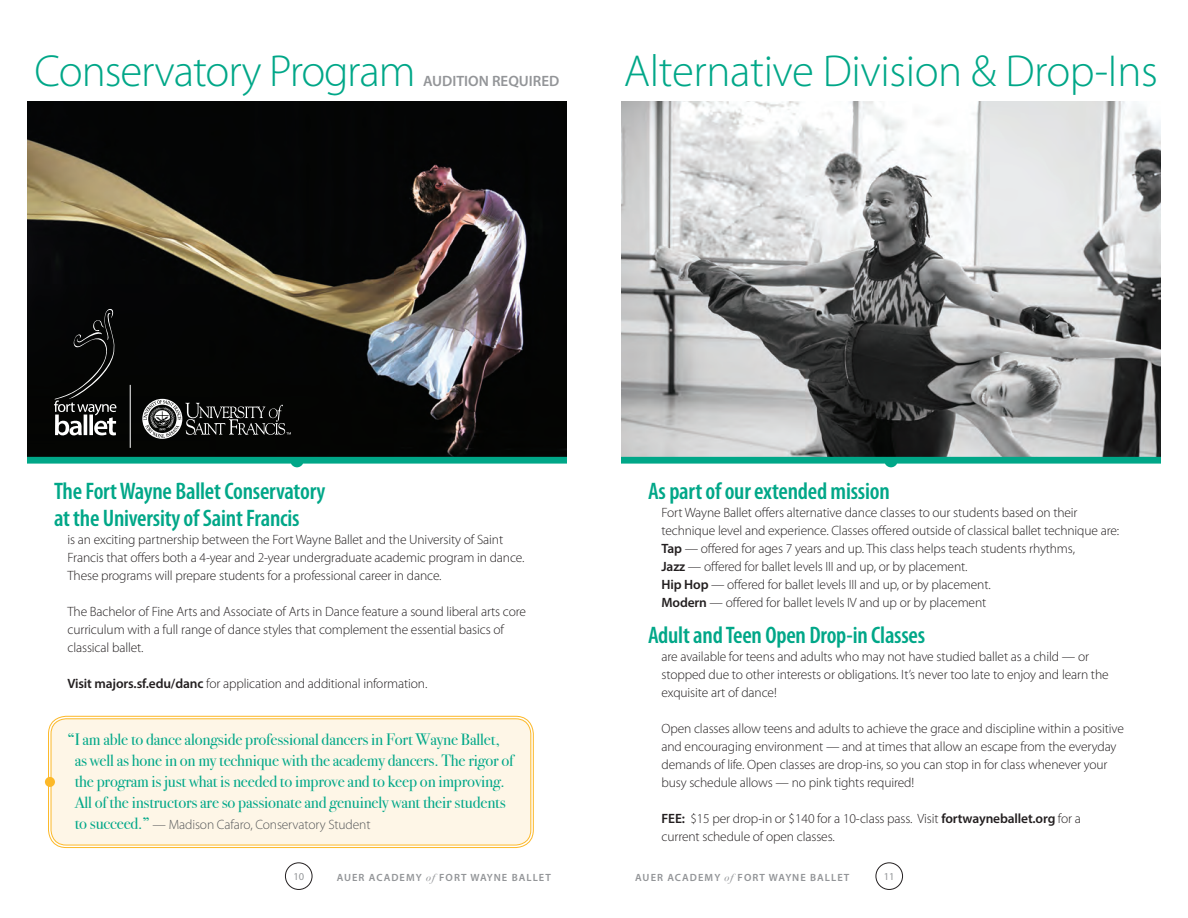
<style>
.page{position:relative;width:1188px;height:918px;background:#fff}
.page>*{position:absolute;margin:0;border:0;box-sizing:border-box;transform-origin:0 0}
.t1{font:300 45px "Myriad Pro";letter-spacing:-.01em;color:#00a788}
.t2{font:600 condensed 24px/27px "Myriad Pro";letter-spacing:-.01em;color:#00a788}
.t3{font:16.5px/21px "Bodoni Svty Two ITCTT";letter-spacing:-.01em;color:#00a788}
.t4{font:600 15px "Myriad Pro";color:#939598}
.t5{font:300 13.5px/18px "Myriad Pro";letter-spacing:-.01em;color:#231f20}
.t6{font:300 13.5px "Myriad Pro";letter-spacing:-.01em;color:#555759}
.t7{font:600 10.5px "Myriad Pro";letter-spacing:.1em;color:#939598}
.t8{font:10.5px "Myriad Pro";color:#939598}
.s1{font-weight:600}
.s2{font-family:"Bodoni Svty Two ITCTT";font-weight:400;font-size:16.5px;color:#00a788}
.s3{font-family:"Bodoni Svty Two ITCTT Book Ita";font-weight:400}
</style>
<div class="page">
<div style="left:876px;top:863px;width:27px;height:27px;border:1px solid #231f20;border-radius:50%"></div>
<div style="left:285px;top:863px;width:27px;height:27px;border:1px solid #231f20;border-radius:50%"></div>
<div style="left:49px;top:716px;width:484px;height:132px;background:#fef6e7;border-radius:18px"></div>
<div style="left:48px;top:716px;width:486px;height:132px;border:1px solid #fcb828;border-radius:18px"></div>
<div style="left:51px;top:719px;width:480px;height:126px;border:1px solid #fcb828;border-radius:15px"></div>
<img style="left:27px;top:102px;width:540px;height:355px">
<svg style="left:27px;top:457px;width:540px;height:10px"></svg>
<hr style="left:130px;top:385px;width:1px;height:63px;background:#fff">
<svg style="left:54px;top:309px;width:62px;height:128px;background:#262727"></svg>
<svg style="left:142px;top:399px;width:149px;height:40px;background:#3b3b3a"></svg>
<img style="left:621px;top:102px;width:540px;height:355px">
<svg style="left:621px;top:457px;width:540px;height:10px"></svg>
<div style="left:45px;top:777px;width:10px;height:10px;background:#fcb828;border-radius:50%"></div>
<h1 class="t1" style="left:35px;top:44px;width:382px">Conservatory Program</h1>
<p class="t4" style="left:423px;top:71px;width:138px">AUDITION REQUIRED</p>
<h1 class="t1" style="left:624px;top:44px;width:536px">Alternative Division &amp; Drop-Ins</h1>
<h2 class="t2" style="left:54px;top:478px;width:273px">The Fort Wayne Ballet Conservatory at the University of Saint Francis</h2>
<p class="t5" style="left:68px;top:531px;width:459px">is an exciting partnership between the Fort Wayne Ballet and the University of Saint<br>Francis that offers both a 4-year and 2-year undergraduate academic program in dance.<br>These programs will prepare students for a professional career in dance.</p>
<p class="t5" style="left:68px;top:603px;width:460px">The Bachelor of Fine Arts and Associate of Arts in Dance feature a sound liberal arts core curriculum with a full range of dance styles that complement the essential basics of classical ballet.</p>
<p class="t5" style="left:68px;top:675px;width:361px"><span class="s1">Visit majors.sf.edu/danc</span> for application and additional information.</p>
<p class="t3" style="left:75px;top:728px;width:440px;text-indent:-7px">“I am able to dance alongside professional dancers in Fort Wayne Ballet, as well as hone in on my technique with the academy dancers. The rigor of the program is just what is needed to improve and to keep on improving.<br>All of the instructors are so passionate and genuinely want their students</p>
<p class="t6" style="left:75px;top:817px;width:297px"><span class="s2">to succeed.”</span> — Madison Cafaro, Conservatory Student</p>
<h2 class="t2" style="left:648px;top:478px;width:243px">As part of our extended mission</h2>
<p class="t5" style="left:662px;top:504px;width:459px">Fort Wayne Ballet offers alternative dance classes to our students based on their technique level and experience. Classes offered outside of classical ballet technique are:<br><span class="s1">Tap</span> — offered for ages 7 years and up. This class helps teach students rhythms,<br><span class="s1">Jazz</span> — offered for ballet levels III and up, or by placement.<br><span class="s1">Hip Hop</span> — offered for ballet levels III and up, or by placement.<br><span class="s1">Modern</span> — offered for ballet levels IV and up or by placement</p>
<h2 class="t2" style="left:648px;top:622px;width:279px">Adult and Teen Open Drop-in Classes</h2>
<p class="t5" style="left:662px;top:648px;width:449px">are available for teens and adults who may not have studied ballet as a child — or stopped due to other interests or obligations. It’s never too late to enjoy and learn the exquisite art of dance!</p>
<p class="t5" style="left:662px;top:720px;width:464px">Open classes allow teens and adults to achieve the grace and discipline within a positive and encouraging environment — and at times that allow an escape from the everyday demands of life. Open classes are drop-ins, so you can stop in for class whenever your busy schedule allows — no pink tights required!</p>
<p class="t5" style="left:662px;top:810px;width:421px"><span class="s1">FEE:</span> $15 per drop-in or $140 for a 10-class pass. Visit <span class="s1">fortwayneballet.org</span> for a current schedule of open classes.</p>
<p class="t8" style="left:293px;top:870px;width:12px">10</p>
<p class="t7" style="left:337px;top:871px;width:216px">AUER ACADEMY <span class="s3">of</span> FORT WAYNE BALLET</p>
<p class="t7" style="left:635px;top:871px;width:216px">AUER ACADEMY <span class="s3">of</span> FORT WAYNE BALLET</p>
<p class="t8" style="left:884px;top:870px;width:12px">11</p>
</div>
